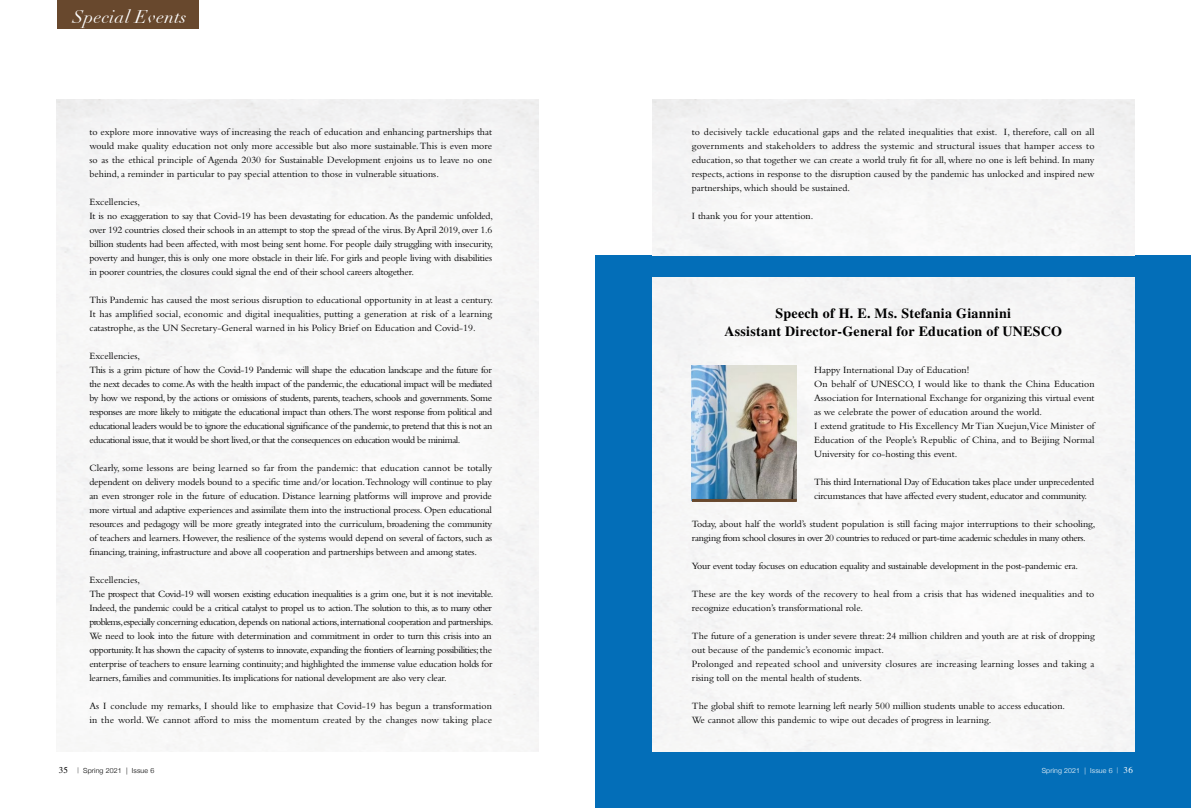
<style>
.page{position:relative;width:1191px;height:808px;background:#fff}
.page>*{position:absolute;margin:0;border:0;box-sizing:border-box;transform-origin:0 0}
.t1{font:italic 18px "Linotype Didot Oldstyle Figures";letter-spacing:.02em;color:#fff}
.t2{font:700 14px/18px "STIX General";letter-spacing:.02em;color:#000;text-align:center}
.t3{font:10px/14px "Bembo Std";letter-spacing:-.02em;color:#000;text-align:justify}
.t4{font:10px/14px "Bembo Std";color:#000}
.t5{font:10px/14px "Bembo Std";letter-spacing:-.04em;color:#000}
.t6{font:10px/14px "Bembo Std";letter-spacing:.01em;color:#000}
.t7{font:10px/14px "Bembo Std";letter-spacing:.005em;color:#000}
.t8{font:300 7px "Helvetica Neue";letter-spacing:.02em;color:#000}
.t9{font:300 7px "Helvetica Neue";letter-spacing:.02em;color:#fff}
.s1{font-family:"STIX General";font-weight:400;font-size:9px}
.s2{font-size:6px}
</style>
<div class="page">
<div style="left:595px;top:255px;width:596px;height:553px;background:#036eb8"></div>
<div style="left:57px;top:0;width:141px;height:28px;background:#68482d"></div>
<div style="left:652px;top:278px;width:482px;height:473px;background:#f7f7f7"></div>
<img style="left:692px;top:365px;width:105px;height:134px">
<hr style="left:692px;top:499px;width:105px;height:3px;background:#68482d">
<h1 class="t1" style="left:73px;top:6px;width:115px">Special Events</h1>
<p class="t3" style="left:89px;top:125px;width:404px">to explore more innovative ways of increasing the reach of education and enhancing partnerships that would make quality education not only more accessible but also more sustainable. This is even more so as the ethical principle of Agenda 2030 for Sustainable Development enjoins us to leave no one behind, a reminder in particular to pay special attention to those in vulnerable situations.</p>
<p class="t3" style="left:89px;top:195px;width:405px;text-align:left">Excellencies,<br>It is no exaggeration to say that Covid-19 has been devastating for education. As the pandemic unfolded, over 192 countries closed their schools in an attempt to stop the spread of the virus. By April 2019, over 1.6 billion students had been affected, with most being sent home. For people daily struggling with insecurity, poverty and hunger, this is only one more obstacle in their life. For girls and people living with disabilities in poorer countries, the closures could signal the end of their school careers altogether.</p>
<p class="t3" style="left:89px;top:293px;width:405px">This Pandemic has caused the most serious disruption to educational opportunity in at least a century.<br>It has amplified social, economic and digital inequalities, putting a generation at risk of a learning catastrophe, as the UN Secretary-General warned in his Policy Brief on Education and Covid-19.</p>
<p class="t5" style="left:89px;top:349px;width:404px">Excellencies,<br>This is a grim picture of how the Covid-19 Pandemic will shape the education landscape and the future for the next decades to come. As with the health impact of the pandemic, the educational impact will be mediated by how we respond, by the actions or omissions of students, parents, teachers, schools and governments. Some responses are more likely to mitigate the educational impact than others.The worst response from political and educational leaders would be to ignore the educational significance of the pandemic, to pretend that this is not an educational issue, that it would be short lived, or that the consequences on education would be minimal.</p>
<p class="t3" style="left:89px;top:461px;width:404px">Clearly, some lessons are being learned so far from the pandemic: that education cannot be totally dependent on delivery models bound to a specific time and/or location.Technology will continue to play an even stronger role in the future of education. Distance learning platforms will improve and provide more virtual and adaptive experiences and assimilate them into the instructional process. Open educational resources and pedagogy will be more greatly integrated into the curriculum, broadening the community of teachers and learners. However, the resilience of the systems would depend on several of factors, such as financing, training, infrastructure and above all cooperation and partnerships between and among states.</p>
<p class="t3" style="left:89px;top:573px;width:405px;text-align:left">Excellencies,<br>The prospect that Covid-19 will worsen existing education inequalities is a grim one, but it is not inevitable.<br>Indeed, the pandemic could be a critical catalyst to propel us to action. The solution to this, as to many other problems,especially concerning education, depends on national actions, international cooperation and partnerships.<br>We need to look into the future with determination and commitment in order to turn this crisis into an opportunity. It has shown the capacity of systems to innovate, expanding the frontiers of learning possibilities; the enterprise of teachers to ensure learning continuity; and highlighted the immense value education holds for learners, families and communities. Its implications for national development are also very clear.</p>
<p class="t6" style="left:89px;top:699px;width:404px">As I conclude my remarks, I should like to emphasize that Covid-19 has begun a transformation in the world. We cannot afford to miss the momentum created by the changes now taking place</p>
<p class="t3" style="left:692px;top:125px;width:404px">to decisively tackle educational gaps and the related inequalities that exist. I, therefore, call on all governments and stakeholders to address the systemic and structural issues that hamper access to education, so that together we can create a world truly fit for all, where no one is left behind. In many respects, actions in response to the disruption caused by the pandemic has unlocked and inspired new partnerships, which should be sustained.</p>
<p class="t4" style="left:692px;top:209px;width:123px">I thank you for your attention.</p>
<h2 class="t2" style="left:724px;top:305px;width:339px">Speech of H. E. Ms. Stefania Giannini<br>Assistant Director-General for Education of UNESCO</h2>
<p class="t4" style="left:814px;top:363px;width:282px">Happy International Day of Education!<br>On behalf of UNESCO, I would like to thank the China Education Association for International Exchange for organizing this virtual event as we celebrate the power of education around the world.<br>I extend gratitude to His Excellency Mr Tian Xuejun,Vice Minister of Education of the People’s Republic of China, and to Beijing Normal University for co-hosting this event.</p>
<p class="t3" style="left:814px;top:475px;width:282px">This third International Day of Education takes place under unprecedented circumstances that have affected every student, educator and community.</p>
<p class="t3" style="left:692px;top:517px;width:405px">Today, about half the world’s student population is still facing major interruptions to their schooling, ranging from school closures in over 20 countries to reduced or part-time academic schedules in many others.</p>
<p class="t3" style="left:692px;top:559px;width:388px">Your event today focuses on education equality and sustainable development in the post-pandemic era.</p>
<p class="t7" style="left:692px;top:587px;width:404px">These are the key words of the recovery to heal from a crisis that has widened inequalities and to recognize education’s transformational role.</p>
<p class="t4" style="left:692px;top:629px;width:404px">The future of a generation is under severe threat: 24 million children and youth are at risk of dropping out because of the pandemic’s economic impact.<br>Prolonged and repeated school and university closures are increasing learning losses and taking a rising toll on the mental health of students.</p>
<p class="t4" style="left:692px;top:699px;width:375px">The global shift to remote learning left nearly 500 million students unable to access education.<br>We cannot allow this pandemic to wipe out decades of progress in learning.</p>
<p class="t8" style="left:59px;top:765px;width:97px"><span class="s1">35</span> <span class="s2">|</span> Spring 2021 | Issue 6</p>
<p class="t9" style="left:1041px;top:765px;width:93px">Spring 2021 | Issue 6 <span class="s2">|</span> <span class="s1">36</span></p>
</div>
